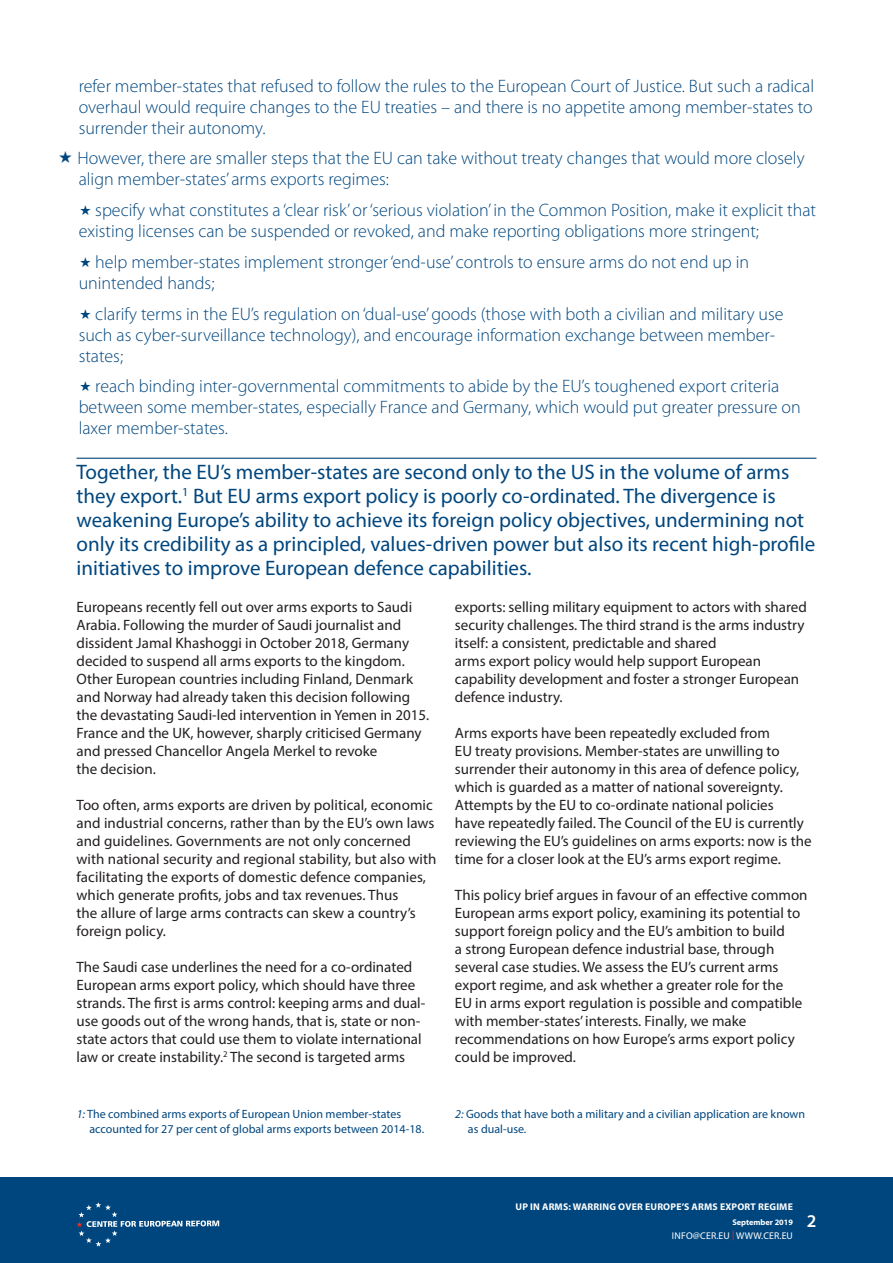
<style>
.page{position:relative;width:893px;height:1263px;background:#fff}
.page>*{position:absolute;margin:0;border:0;box-sizing:border-box;transform-origin:0 0}
.Section_Breaks{font:21px/24px "Myriad Pro";color:#00467e}
.Key_Points{font:300 18px/21px "Myriad Pro";color:#00467e}
.t1{font:600 18px "Myriad Pro";color:#fff}
.Body_Copy{font:15px/18px "Myriad Pro";color:#231f20}
.Footnotes{font:12px/15px "Myriad Pro";color:#00467e}
.t2{font:700 9.75px "Myriad Pro";letter-spacing:.02em;color:#fff}
.t3{font:9.75px "Myriad Pro";letter-spacing:.02em;color:#fff}
.t4{font:700 8.25px "Myriad Pro";color:#fff}
.s1{font-style:italic}
.s2{color:#ee2e22}
</style>
<div class="page">
<hr style="left:77px;top:458px;width:739px;height:1px;background:#00467e">
<div style="left:0;top:1178px;width:893px;height:85px;background:#00467e"></div>
<svg style="left:77px;top:1202px;width:142px;height:45px"></svg>
<p class="Key_Points" style="left:79px;top:75px;width:737px;text-align:justify">refer member-states that refused to follow the rules to the European Court of Justice. But such a radical overhaul would require changes to the EU treaties – and there is no appetite among member-states to surrender their autonomy.</p>
<p class="Key_Points" style="left:77px;top:148px;width:729px">However, there are smaller steps that the EU can take without treaty changes that would more closely align member-states’ arms exports regimes:</p>
<p class="Key_Points" style="left:79px;top:199px;width:739px;text-indent:17px">specify what constitutes a ‘clear risk’ or ‘serious violation’ in the Common Position, make it explicit that existing licenses can be suspended or revoked, and make reporting obligations more stringent;</p>
<p class="Key_Points" style="left:79px;top:251px;width:672px;text-indent:17px">help member-states implement stronger ‘end-use’ controls to ensure arms do not end up in unintended hands;</p>
<p class="Key_Points" style="left:79px;top:303px;width:706px;text-indent:17px">clarify terms in the EU’s regulation on ‘dual-use’ goods (those with both a civilian and military use such as cyber-surveillance technology), and encourage information exchange between member&shy;states;</p>
<p class="Key_Points" style="left:79px;top:376px;width:724px;text-indent:17px">reach binding inter-governmental commitments to abide by the EU’s toughened export criteria between some member-states, especially France and Germany, which would put greater pressure on laxer member-states.</p>
<p class="Section_Breaks" style="left:77px;top:459px;width:740px">Together, the EU’s member-states are second only to the US in the volume of arms they export.<sup>1</sup> But EU arms export policy is poorly co-ordinated. The divergence is weakening Europe’s ability to achieve its foreign policy objectives, undermining not only its credibility as a principled, values-driven power but also its recent high-profile initiatives to improve European defence capabilities.</p>
<p class="Body_Copy" style="left:77px;top:598px;width:354px">Europeans recently fell out over arms exports to Saudi Arabia. Following the murder of Saudi journalist and dissident Jamal Khashoggi in October 2018, Germany decided to suspend all arms exports to the kingdom.<br>Other European countries including Finland, Denmark and Norway had already taken this decision following the devastating Saudi-led intervention in Yemen in 2015.<br>France and the UK, however, sharply criticised Germany and pressed Chancellor Angela Merkel to revoke<br>the decision.</p>
<p class="Body_Copy" style="left:77px;top:796px;width:361px">Too often, arms exports are driven by political, economic and industrial concerns, rather than by the EU’s own laws and guidelines. Governments are not only concerned with national security and regional stability, but also with facilitating the exports of domestic defence companies, which generate profits, jobs and tax revenues. Thus<br>the allure of large arms contracts can skew a country’s foreign policy.</p>
<p class="Body_Copy" style="left:77px;top:958px;width:350px">The Saudi case underlines the need for a co-ordinated European arms export policy, which should have three strands. The first is arms control: keeping arms and dual&shy;use goods out of the wrong hands, that is, state or non&shy;state actors that could use them to violate international law or create instability.<sup>2</sup> The second is targeted arms</p>
<p class="Body_Copy" style="left:455px;top:598px;width:353px">exports: selling military equipment to actors with shared security challenges. The third strand is the arms industry itself: a consistent, predictable and shared<br>arms export policy would help support European capability development and foster a stronger European defence industry.</p>
<p class="Body_Copy" style="left:455px;top:724px;width:358px">Arms exports have been repeatedly excluded from<br>EU treaty provisions. Member-states are unwilling to surrender their autonomy in this area of defence policy, which is guarded as a matter of national sovereignty.<br>Attempts by the EU to co-ordinate national policies<br>have repeatedly failed. The Council of the EU is currently reviewing the EU’s guidelines on arms exports: now is the time for a closer look at the EU’s arms export regime.</p>
<p class="Body_Copy" style="left:455px;top:886px;width:354px">This policy brief argues in favour of an effective common European arms export policy, examining its potential to support foreign policy and the EU’s ambition to build<br>a strong European defence industrial base, through several case studies. We assess the EU’s current arms export regime, and ask whether a greater role for the<br>EU in arms export regulation is possible and compatible with member-states’ interests. Finally, we make recommendations on how Europe’s arms export policy could be improved.</p>
<p class="Footnotes" style="left:89px;top:1106px;width:336px;text-indent:-13px"><span class="s1">1:</span> The combined arms exports of European Union member-states accounted for 27 per cent of global arms exports between 2014-18.</p>
<p class="Footnotes" style="left:468px;top:1106px;width:339px;text-indent:-13px"><span class="s1">2:</span> Goods that have both a military and a civilian application are known as dual-use.</p>
<p class="t2" style="left:515px;top:1200px;width:279px">UP IN ARMS: WARRING OVER EUROPE’S ARMS EXPORT REGIME</p>
<p class="t4" style="left:732px;top:1217px;width:62px">September 2019</p>
<p class="t3" style="left:672px;top:1229px;width:123px">INFO@CER.EU <span class="s2">|</span> WWW.CER.EU</p>
<p class="t1" style="left:807px;top:1210px;width:11px">2</p>
</div>
